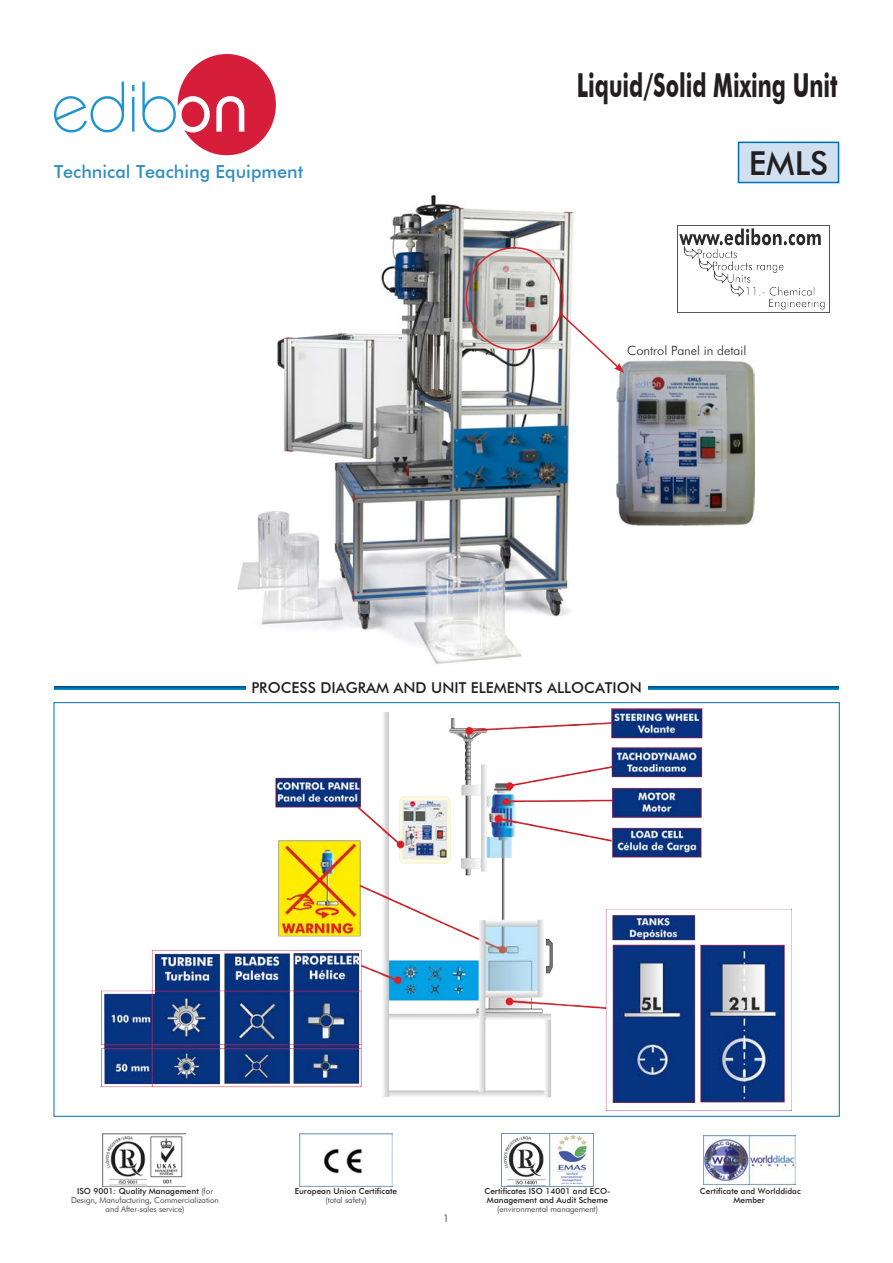
<style>
.page{position:relative;width:893px;height:1263px;background:#fff}
.page>*{position:absolute;margin:0;border:0;box-sizing:border-box;transform-origin:0 0}
.t1{font:700 33px "Futura BT";color:#231f20;scale:.65 1}
.t2{font:500 33px "Futura BT";color:#231f20}
.t3{font:500 18px "Futura BT";color:#318ec4}
.t4{font:500 15px "Futura BT";color:#231f20}
.DESCRIPCION-ESPEC_CO{font:300 12.75px "Futura BT";color:#231f20}
.t5{font:300 10.5px "Futura BT";color:#231f20}
.t6{font:500 8.25px/9px "Futura BT";color:#231f20;text-align:center}
.t7{font:300 8.25px/9px "Futura BT";color:#231f20;text-align:center}
.s1{font-weight:500}
.s2{font-weight:300}
</style>
<div class="page">
<svg style="left:54px;top:82px;width:70px;height:50px"></svg>
<svg style="left:132px;top:85px;width:2px;height:47px"></svg>
<svg style="left:142px;top:54px;width:134px;height:101px"></svg>
<img style="left:703px;top:1135px;width:92px;height:49px">
<img style="left:501px;top:1133px;width:93px;height:53px">
<img style="left:300px;top:1133px;width:92px;height:53px">
<img style="left:102px;top:1133px;width:84px;height:54px">
<img style="left:677px;top:225px;width:152px;height:87px">
<svg style="left:54px;top:686px;width:192px;height:3px"></svg>
<svg style="left:648px;top:686px;width:190px;height:3px"></svg>
<div style="left:738px;top:142px;width:100px;height:41px;background:#d0e0f0"></div>
<div style="left:738px;top:142px;width:101px;height:41px;border:2px solid #006faf"></div>
<img style="left:101px;top:708px;width:691px;height:403px">
<img style="left:237px;top:194px;width:338px;height:471px">
<img style="left:617px;top:360px;width:138px;height:166px">
<div style="left:466px;top:247px;width:97px;height:103px;border:2px solid #d1232a;border-radius:50%"></div>
<svg style="left:559px;top:311px;width:65px;height:62px"></svg>
<p class="t3" style="left:54px;top:161px;width:251px">Technical Teaching Equipment</p>
<p class="t1" style="left:577px;top:65px;width:403px">Liquid/Solid Mixing Unit</p>
<p class="t2" style="left:749px;top:143px;width:81px">EMLS</p>
<p class="DESCRIPCION-ESPEC_CO" style="left:627px;top:342px;width:121px">Control Panel in detail</p>
<p class="t4" style="left:251px;top:679px;width:392px">PROCESS DIAGRAM AND UNIT ELEMENTS ALLOCATION</p>
<p class="t7" style="left:71px;top:1186px;width:149px"><span class="s1">ISO 9001: Quality Management</span> (for<br>Design, Manufacturing, Commercialization and After-sales service)</p>
<p class="t6" style="left:295px;top:1186px;width:104px">European Union Certificate <span class="s2">(total safety)</span></p>
<p class="t6" style="left:484px;top:1186px;width:128px">Certificates ISO 14001 and ECO-<br>Management and Audit Scheme <span class="s2">(environmental management)</span></p>
<p class="t6" style="left:700px;top:1186px;width:102px">Certificate and Worlddidac<br>Member</p>
<p class="t5" style="left:443px;top:1211px;width:8px">1</p>
</div>
